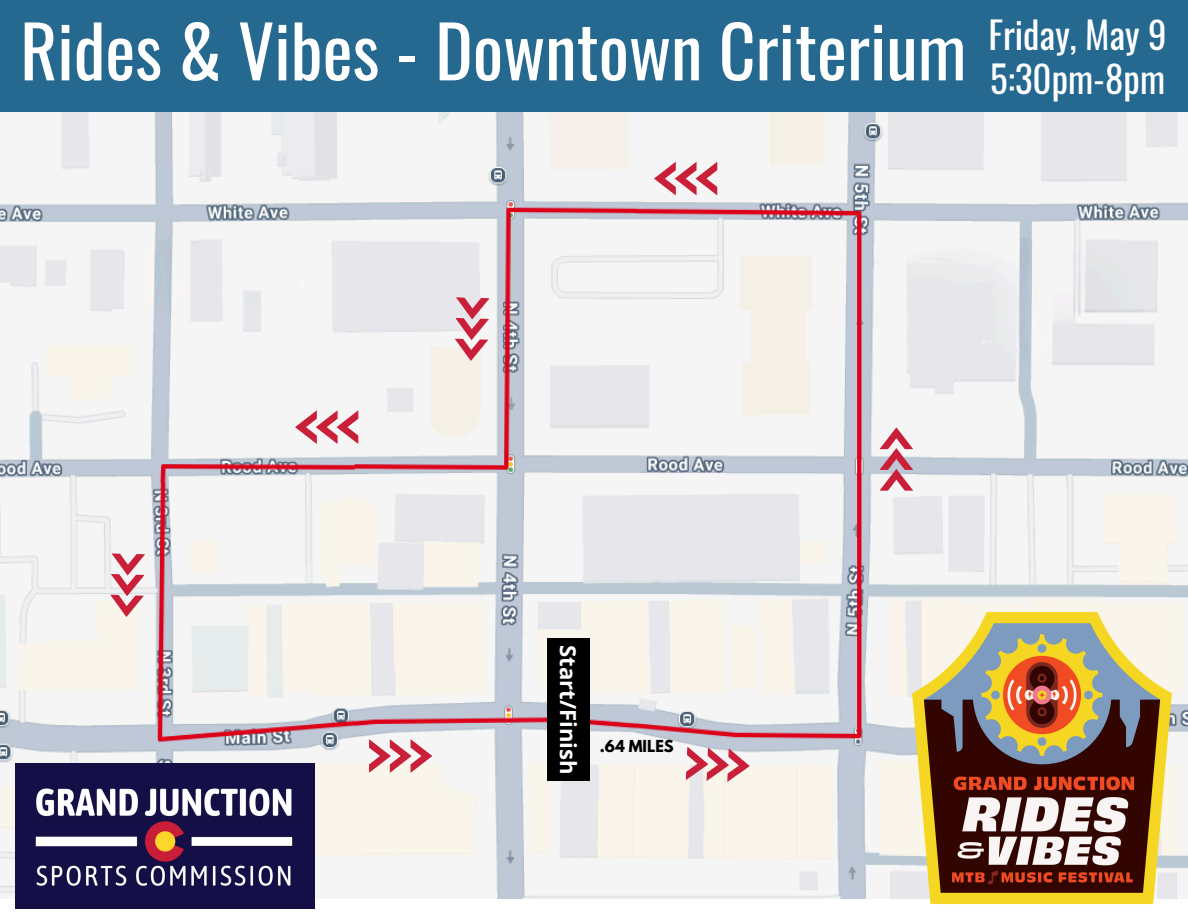
<style>
.page{position:relative;width:1188px;height:918px;background:#fff}
.page>*{position:absolute;margin:0;border:0;box-sizing:border-box;transform-origin:0 0}
.t1{font:71.55px "Oswald";color:#fff}
.t2{font:36.9px "Oswald";color:#fff}
.t3{font:700 22.05px "Open Sans";color:#fff}
.t4{font:700 14.7px "League Spartan";color:#000}
</style>
<div class="page">
<img style="left:0;top:112px;width:1188px;height:786px">
<div style="left:0;top:0;width:1188px;height:112px;background:#256991"></div>
<img style="left:896px;top:597px;width:292px;height:308px">
<img style="left:15px;top:764px;width:300px;height:145px">
<div style="left:547px;top:639px;width:43px;height:142px;background:#000"></div>
<svg style="left:880px;top:427px;width:33px;height:64px"></svg>
<svg style="left:686px;top:746px;width:65px;height:37px"></svg>
<svg style="left:369px;top:739px;width:63px;height:34px"></svg>
<svg style="left:110px;top:553px;width:35px;height:65px"></svg>
<svg style="left:454px;top:297px;width:36px;height:64px"></svg>
<svg style="left:295px;top:410px;width:63px;height:34px"></svg>
<svg style="left:654px;top:162px;width:63px;height:33px"></svg>
<h1 class="t1" style="left:20px;top:-5px;width:948px">Rides &amp; Vibes - Downtown Criterium</h1>
<h3 class="t2" style="left:989px;top:6px;width:180px">Friday, May 9</h3>
<h3 class="t2" style="left:990px;top:50px;width:176px">5:30pm-8pm</h3>
<p class="t3" style="left:584px;top:645px;width:131px;rotate:90deg">Start/Finish</p>
<p class="t4" style="left:600px;top:739px;width:75px">.64 MILES</p>
</div>
